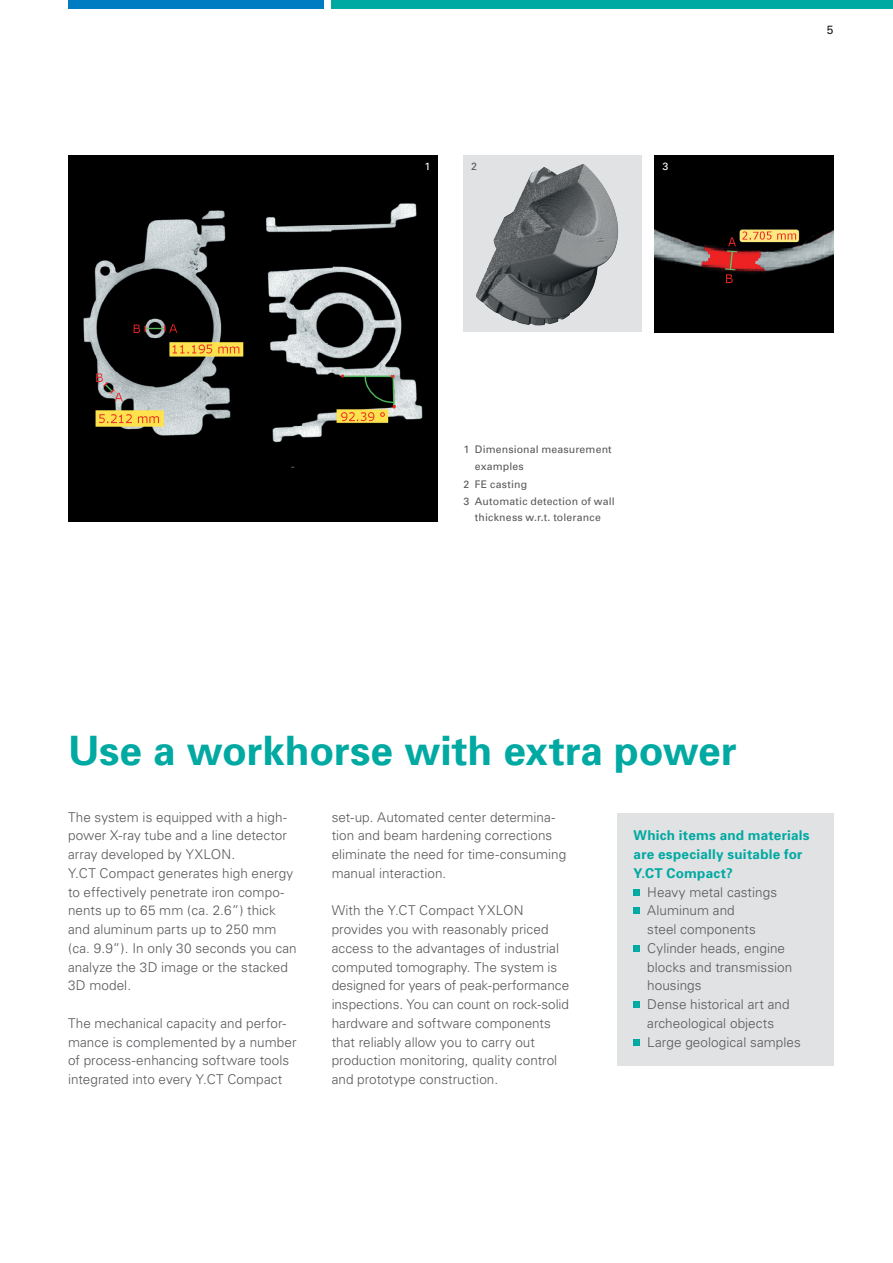
<style>
.page{position:relative;width:893px;height:1263px;background:#fff}
.page>*{position:absolute;margin:0;border:0;box-sizing:border-box;transform-origin:0 0}
.t1{font:700 40.5px "Univers";color:#00a9a2}
.t2{font:300 13.5px/18.8px "Univers";letter-spacing:.005em;color:#57585a}
.t3{font:700 13.5px/18.8px "Univers";letter-spacing:.02em;color:#00a9a2}
.t4{font:12px "Univers";color:#231f20}
.t5{font:10.5px/16.5px "Univers";letter-spacing:.015em;color:#57585a}
.t6{font:10.5px "Univers";color:#fff}
</style>
<div class="page">
<img style="left:463px;top:156px;width:179px;height:176px">
<hr style="left:0;top:156px;width:1px;height:366px;background:#00a9a2">
<div style="left:617px;top:813px;width:216px;height:252px;background:#e1e2e4"></div>
<svg style="left:634px;top:889px;width:6px;height:6px"></svg>
<svg style="left:634px;top:908px;width:6px;height:6px"></svg>
<svg style="left:634px;top:945px;width:6px;height:6px"></svg>
<div style="left:634px;top:1001px;width:6px;height:7px;background:#00a9a2"></div>
<svg style="left:634px;top:1039px;width:6px;height:6px"></svg>
<div style="left:332px;top:0;width:561px;height:9px;background:#00a9a2"></div>
<div style="left:68px;top:0;width:255px;height:9px;background:#007cc2"></div>
<img style="left:68px;top:156px;width:370px;height:366px">
<img style="left:655px;top:156px;width:178px;height:176px">
<p class="t6" style="left:424px;top:160px;width:7px">1</p>
<p class="t5" style="left:471px;top:158px;width:7px">2</p>
<p class="t6" style="left:663px;top:160px;width:7px">3</p>
<p class="t4" style="left:827px;top:23px;width:8px">5</p>
<p class="t5" style="left:475px;top:441px;width:138px;text-indent:-11px">1 Dimensional measurement examples</p>
<p class="t5" style="left:463px;top:477px;width:65px">2 FE casting</p>
<p class="t5" style="left:463px;top:493px;width:153px">3 Automatic detection of wall</p>
<p class="t5" style="left:475px;top:510px;width:127px">thickness w.r.t. tolerance</p>
<h1 class="t1" style="left:68px;top:726px;width:670px">Use a workhorse with extra power</h1>
<p class="t2" style="left:68px;top:807px;width:230px">The system is equipped with a high&shy;power X-ray tube and a line detector array developed by YXLON.<br>Y.CT Compact generates high energy to effectively penetrate iron compo&shy;nents up to 65 mm (ca. 2.6”) thick and aluminum parts up to 250 mm (ca. 9.9”). In only 30 seconds you can analyze the 3D image or the stacked<br>3D model.</p>
<p class="t2" style="left:68px;top:1014px;width:230px">The mechanical capacity and perfor&shy;mance is complemented by a number of process-enhancing software tools integrated into every Y.CT Compact</p>
<p class="t2" style="left:332px;top:807px;width:236px">set-up. Automated center determina&shy;tion and beam hardening corrections eliminate the need for time-consuming manual interaction.</p>
<p class="t2" style="left:332px;top:901px;width:239px">With the Y.CT Compact YXLON provides you with reasonably priced access to the advantages of industrial computed tomography. The system is designed for years of peak-performance inspections. You can count on rock-solid hardware and software components that reliably allow you to carry out production monitoring, quality control and prototype construction.</p>
<p class="t3" style="left:634px;top:826px;width:178px">Which items and materials are especially suitable for<br>Y.CT Compact?</p>
<p class="t2" style="left:647px;top:882px;width:155px">Heavy metal castings<br>Aluminum and<br>steel components<br>Cylinder heads, engine blocks and transmission housings<br>Dense historical art and archeological objects<br>Large geological samples</p>
</div>
